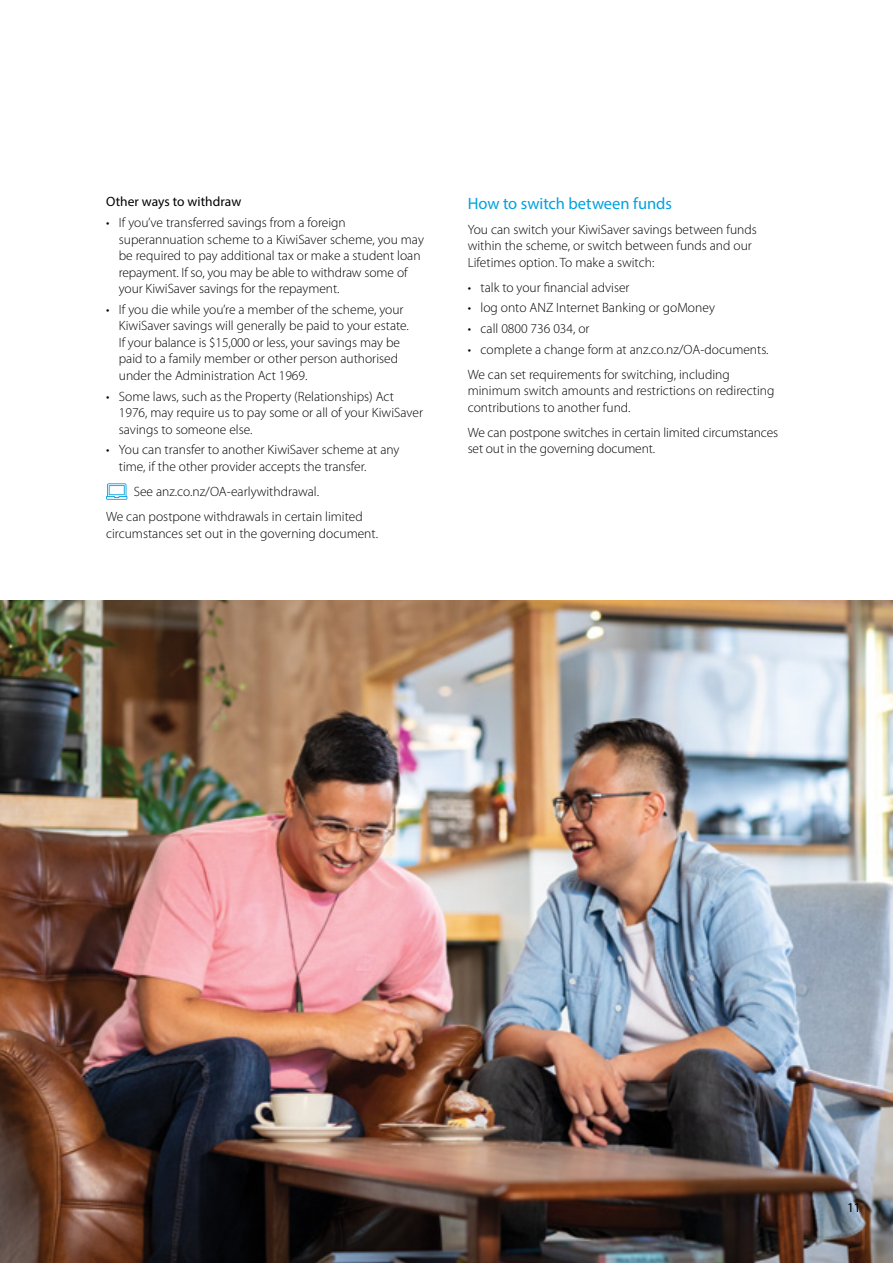
<style>
.page{position:relative;width:893px;height:1263px;background:#fff}
.page>*{position:absolute;margin:0;border:0;box-sizing:border-box;transform-origin:0 0}
.t1{font:16.5px "Myriad Pro";color:#00a1e0}
.t2{font:300 13.5px/16.5px "Myriad Pro";color:#000}
.t3{font:13.5px "Myriad Pro";letter-spacing:.005em;color:#000}
</style>
<div class="page">
<svg style="left:106px;top:483px;width:21px;height:17px"></svg>
<img style="left:0;top:600px;width:893px;height:663px">
<p class="t3" style="left:106px;top:194px;width:137px">Other ways to withdraw</p>
<p class="t2" style="left:119px;top:214px;width:307px;text-indent:-13px">• If you’ve transferred savings from a foreign superannuation scheme to a KiwiSaver scheme, you may be required to pay additional tax or make a student loan repayment. If so, you may be able to withdraw some of your KiwiSaver savings for the repayment.</p>
<p class="t2" style="left:119px;top:301px;width:292px;text-indent:-13px">• If you die while you’re a member of the scheme, your KiwiSaver savings will generally be paid to your estate.<br>If your balance is $15,000 or less, your savings may be paid to a family member or other person authorised under the Administration Act 1969.</p>
<p class="t2" style="left:119px;top:388px;width:306px;text-indent:-13px">• Some laws, such as the Property (Relationships) Act<br>1976, may require us to pay some or all of your KiwiSaver savings to someone else.</p>
<p class="t2" style="left:119px;top:442px;width:282px;text-indent:-13px">• You can transfer to another KiwiSaver scheme at any time, if the other provider accepts the transfer.</p>
<p class="t2" style="left:106px;top:479px;width:258px;line-height:25px;text-indent:28px">See anz.co.nz/OA-earlywithdrawal.<br>We can postpone withdrawals in certain limited</p>
<p class="t2" style="left:106px;top:525px;width:273px">circumstances set out in the governing document.</p>
<p class="t1" style="left:468px;top:193px;width:206px">How to switch between funds</p>
<p class="t2" style="left:468px;top:221px;width:291px">You can switch your KiwiSaver savings between funds within the scheme, or switch between funds and our<br>Lifetimes option. To make a switch:</p>
<p class="t2" style="left:468px;top:279px;width:163px">• talk to your financial adviser</p>
<p class="t2" style="left:468px;top:300px;width:249px">• log onto ANZ Internet Banking or goMoney</p>
<p class="t2" style="left:468px;top:320px;width:123px">• call 0800 736 034, or</p>
<p class="t2" style="left:468px;top:337px;width:302px;line-height:25px">• complete a change form at anz.co.nz/OA-documents.<br>We can set requirements for switching, including</p>
<p class="t2" style="left:468px;top:383px;width:308px">minimum switch amounts and restrictions on redirecting contributions to another fund.</p>
<p class="t2" style="left:468px;top:424px;width:312px">We can postpone switches in certain limited circumstances set out in the governing document.</p>
<p class="t3" style="left:847px;top:1199px;width:15px">11</p>
</div>
